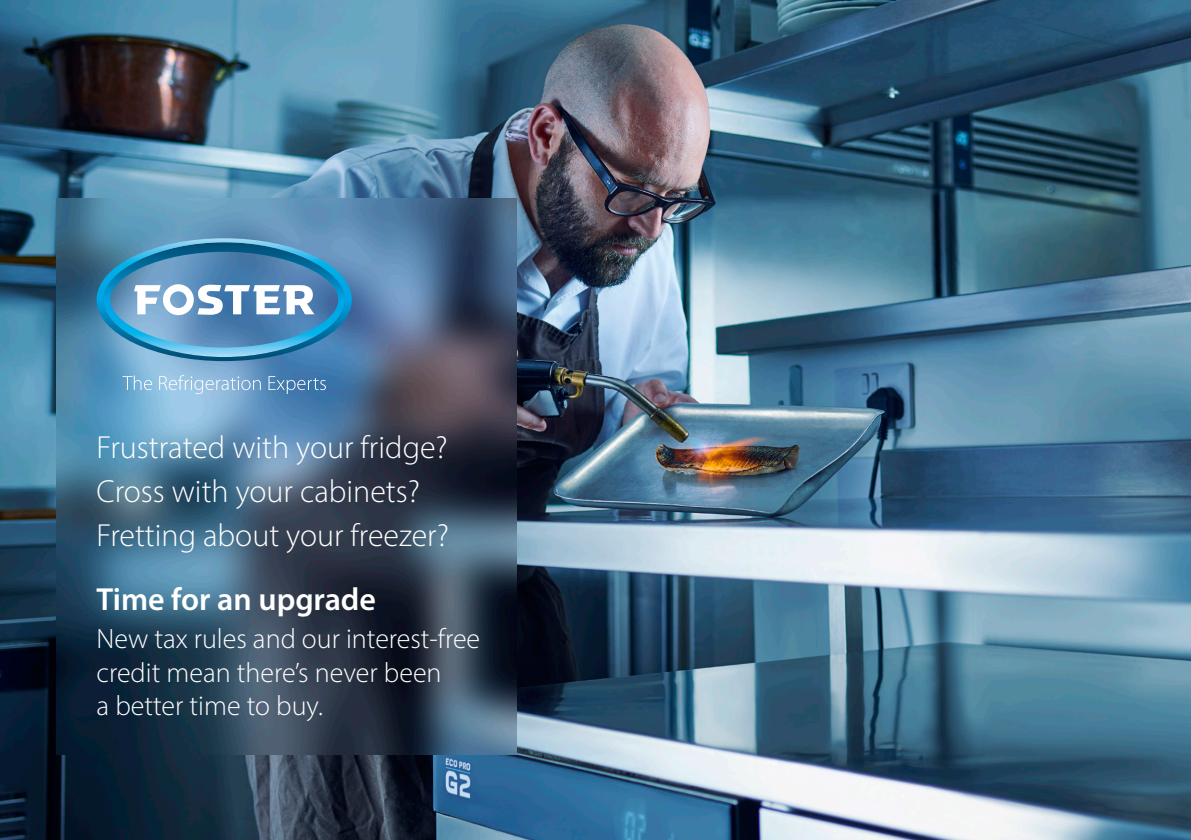
<style>
.page{position:relative;width:1191px;height:840px;background:#fff}
.page>*{position:absolute;margin:0;border:0;box-sizing:border-box;transform-origin:0 0}
.t1{font:300 32px "Myriad Pro";color:#fff}
.t2{font:600 32px "Myriad Pro";color:#fff}
.t3{font:300 28px/33.6px "Myriad Pro";color:#fff}
</style>
<div class="page">
<img style="left:0;top:0;width:1191px;height:839px">
<img style="left:57px;top:198px;width:459px;height:556px">
<svg style="left:97px;top:238px;width:255px;height:123px;background:#5b98c0"></svg>
<svg style="left:122px;top:375px;width:30px;height:15px"></svg>
<svg style="left:159px;top:375px;width:102px;height:19px;background:#9dc2e0"></svg>
<svg style="left:268px;top:376px;width:58px;height:18px"></svg>
<p class="t1" style="left:97px;top:428px;width:353px">Frustrated with your fridge?</p>
<p class="t1" style="left:97px;top:472px;width:325px">Cross with your cabinets?</p>
<p class="t1" style="left:97px;top:516px;width:354px">Fretting about your freezer?</p>
<p class="t2" style="left:97px;top:578px;width:281px">Time for an upgrade</p>
<p class="t3" style="left:97px;top:621px;width:385px">New tax rules and our interest-free credit mean there’s never been<br>a better time to buy.</p>
</div>
